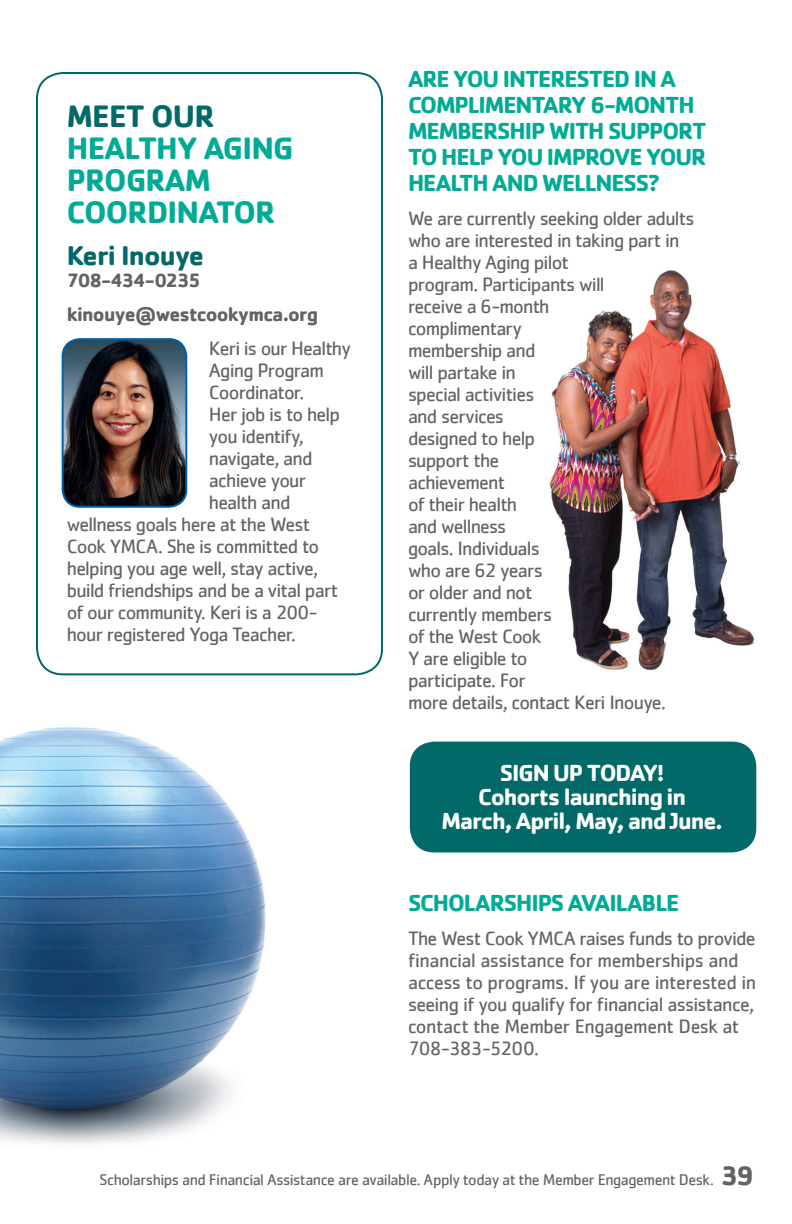
<style>
.page{position:relative;width:792px;height:1224px;background:#fff}
.page>*{position:absolute;margin:0;border:0;box-sizing:border-box;transform-origin:0 0}
.ParaStyle02__Leading{font:700 32px/32px "Cachet";letter-spacing:-.025em;color:#00ab95}
.ParaStyle02__Leading-2{font:700 28px "Cachet";letter-spacing:-.03em;color:#016a69}
._2020_Subhead{font:700 24px/26px "Cachet";letter-spacing:-.045em;color:#00ab95}
._2018_Call_out_text{font:700 24px/24px "Cachet";letter-spacing:-.045em;color:#fff;text-align:center}
.t1{font:20px/22px "Cachet";letter-spacing:-.04em;color:#636366}
.ParaStyle02__Leading-3{font:700 20px "Cachet";letter-spacing:-.045em;color:#636366}
.ParaStyle02__Leading-4{font:700 20px "Cachet";letter-spacing:-.075em;color:#636366}
.t2{font:16px "Cachet";letter-spacing:-.03em;color:#636366}
.s1{color:#016a69}
.s2{font-weight:700;font-size:28px}
</style>
<div class="page">
<img style="left:0;top:727px;width:266px;height:418px">
<img style="left:549px;top:270px;width:205px;height:401px">
<div style="left:36px;top:72px;width:347px;height:603px;border:2px solid #016a69;border-radius:26px"></div>
<img style="left:63px;top:339px;width:123px;height:168px">
<div style="left:62px;top:338px;width:125px;height:170px;border:2px solid #0160ae;border-radius:17px"></div>
<div style="left:410px;top:742px;width:346px;height:110px;background:#016a69;border-radius:24px"></div>
<p class="ParaStyle02__Leading" style="left:67px;top:99px;width:228px"><span class="s1">MEET OUR<br></span>HEALTHY AGING<br>PROGRAM<br>COORDINATOR</p>
<p class="ParaStyle02__Leading-2" style="left:67px;top:238px;width:139px">Keri Inouye</p>
<p class="ParaStyle02__Leading-4" style="left:67px;top:268px;width:135px">708-434-0235</p>
<p class="ParaStyle02__Leading-3" style="left:67px;top:302px;width:253px">kinouye@westcookymca.org</p>
<p class="t1" style="left:209px;top:337px;width:143px">Keri is our Healthy</p>
<p class="t1" style="left:209px;top:359px;width:117px">Aging Program</p>
<p class="t1" style="left:209px;top:381px;width:97px">Coordinator.</p>
<p class="t1" style="left:209px;top:403px;width:133px">Her job is to help</p>
<p class="t1" style="left:209px;top:425px;width:97px">you identify,</p>
<p class="t1" style="left:209px;top:447px;width:105px">navigate, and</p>
<p class="t1" style="left:209px;top:469px;width:99px">achieve your</p>
<p class="t1" style="left:209px;top:491px;width:83px">health and</p>
<p class="t1" style="left:67px;top:513px;width:245px">wellness goals here at the West</p>
<p class="t1" style="left:67px;top:535px;width:254px">Cook YMCA. She is committed to</p>
<p class="t1" style="left:67px;top:557px;width:253px">helping you age well, stay active,</p>
<p class="t1" style="left:67px;top:579px;width:273px">build friendships and be a vital part</p>
<p class="t1" style="left:67px;top:601px;width:252px">of our community. Keri is a 200-</p>
<p class="t1" style="left:67px;top:623px;width:231px">hour registered Yoga Teacher.</p>
<p class="_2020_Subhead" style="left:408px;top:65px;width:300px">ARE YOU INTERESTED IN A<br>COMPLIMENTARY 6-MONTH<br>MEMBERSHIP WITH SUPPORT<br>TO HELP YOU IMPROVE YOUR<br>HEALTH AND WELLNESS?</p>
<p class="t1" style="left:408px;top:207px;width:288px">We are currently seeking older adults who are interested in taking part in a Healthy Aging pilot<br>program. Participants will<br>receive a 6-month<br>complimentary<br>membership and<br>will partake in<br>special activities<br>and services<br>designed to help<br>support the<br>achievement<br>of their health<br>and wellness<br>goals. Individuals<br>who are 62 years<br>or older and not<br>currently members<br>of the West Cook<br>Y are eligible to<br>participate. For<br>more details, contact Keri Inouye.</p>
<p class="_2018_Call_out_text" style="left:442px;top:760px;width:283px">SIGN UP TODAY!<br>Cohorts launching in<br>March, April, May, and June.</p>
<p class="_2020_Subhead" style="left:408px;top:889px;width:273px">SCHOLARSHIPS AVAILABLE</p>
<p class="t1" style="left:408px;top:927px;width:350px">The West Cook YMCA raises funds to provide financial assistance for memberships and access to programs. If you are interested in seeing if you qualify for financial assistance, contact the Member Engagement Desk at 708-383-5200.</p>
<p class="t2" style="left:100px;top:1170px;width:656px">Scholarships and Financial Assistance are available. Apply today at the Member Engagement Desk. <span class="s2">39</span></p>
</div>
